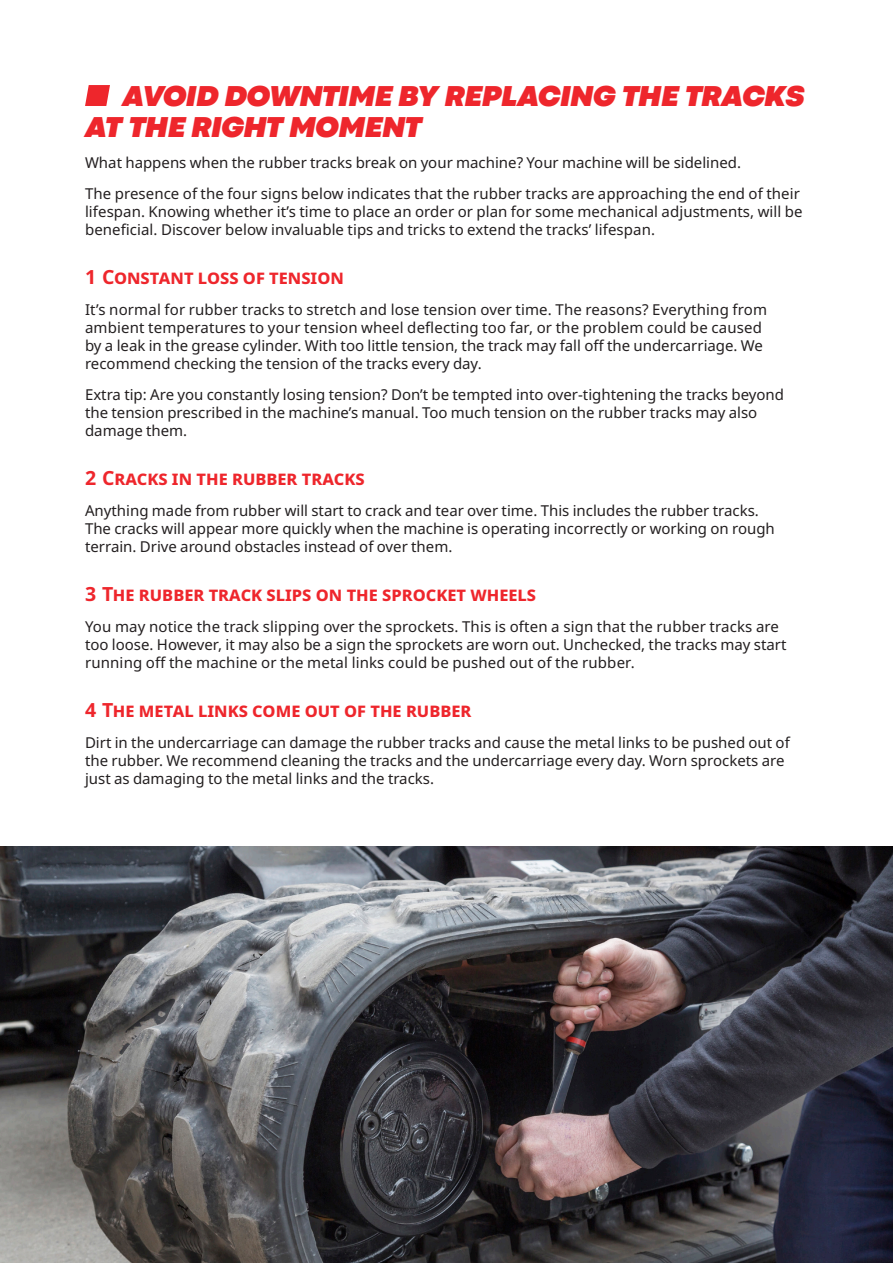
<style>
.page{position:relative;width:893px;height:1263px;background:#fff}
.page>*{position:absolute;margin:0;border:0;box-sizing:border-box;transform-origin:0 0}
._1__Title{font:italic 900 30px/31.5px "Codec Pro";color:#ee262c}
.t1{font:700 19.5px "Noto Sans";color:#ee262c}
.t2{font:700 19.5px "Noto Sans";letter-spacing:.055em;color:#ee262c}
.Body_Tekst{font:15px/18px "Noto Sans";color:#231f20}
</style>
<div class="page">
<svg style="left:85px;top:85px;width:25px;height:21px"></svg>
<img style="left:0;top:846px;width:893px;height:417px">
<p class="_1__Title" style="left:85px;top:79px;width:721px;text-indent:37px">AVOID DOWNTIME BY REPLACING THE TRACKS<br>AT THE RIGHT MOMENT</p>
<p class="Body_Tekst" style="left:85px;top:154px;width:658px">What happens when the rubber tracks break on your machine? Your machine will be sidelined.</p>
<p class="Body_Tekst" style="left:85px;top:185px;width:719px">The presence of the four signs below indicates that the rubber tracks are approaching the end of their lifespan. Knowing whether it’s time to place an order or plan for some mechanical adjustments, will be beneficial. Discover below invaluable tips and tricks to extend the tracks’ lifespan.</p>
<p class="t1" style="left:85px;top:263px;width:260px">1 Constant loss of tension</p>
<p class="Body_Tekst" style="left:85px;top:301px;width:684px">It’s normal for rubber tracks to stretch and lose tension over time. The reasons? Everything from ambient temperatures to your tension wheel deflecting too far, or the problem could be caused by a leak in the grease cylinder. With too little tension, the track may fall off the undercarriage. We recommend checking the tension of the tracks every day.</p>
<p class="Body_Tekst" style="left:85px;top:386px;width:700px">Extra tip: Are you constantly losing tension? Don’t be tempted into over-tightening the tracks beyond the tension prescribed in the machine’s manual. Too much tension on the rubber tracks may also damage them.</p>
<p class="t2" style="left:85px;top:464px;width:281px">2 Cracks in the rubber tracks</p>
<p class="Body_Tekst" style="left:85px;top:502px;width:691px">Anything made from rubber will start to crack and tear over time. This includes the rubber tracks.<br>The cracks will appear more quickly when the machine is operating incorrectly or working on rough terrain. Drive around obstacles instead of over them.</p>
<p class="t1" style="left:85px;top:580px;width:453px">3 The rubber track slips on the sprocket wheels</p>
<p class="Body_Tekst" style="left:85px;top:618px;width:703px">You may notice the track slipping over the sprockets. This is often a sign that the rubber tracks are too loose. However, it may also be a sign the sprockets are worn out. Unchecked, the tracks may start running off the machine or the metal links could be pushed out of the rubber.</p>
<p class="t1" style="left:85px;top:696px;width:386px">4 The metal links come out of the rubber</p>
<p class="Body_Tekst" style="left:85px;top:734px;width:706px">Dirt in the undercarriage can damage the rubber tracks and cause the metal links to be pushed out of the rubber. We recommend cleaning the tracks and the undercarriage every day. Worn sprockets are just as damaging to the metal links and the tracks.</p>
</div>
